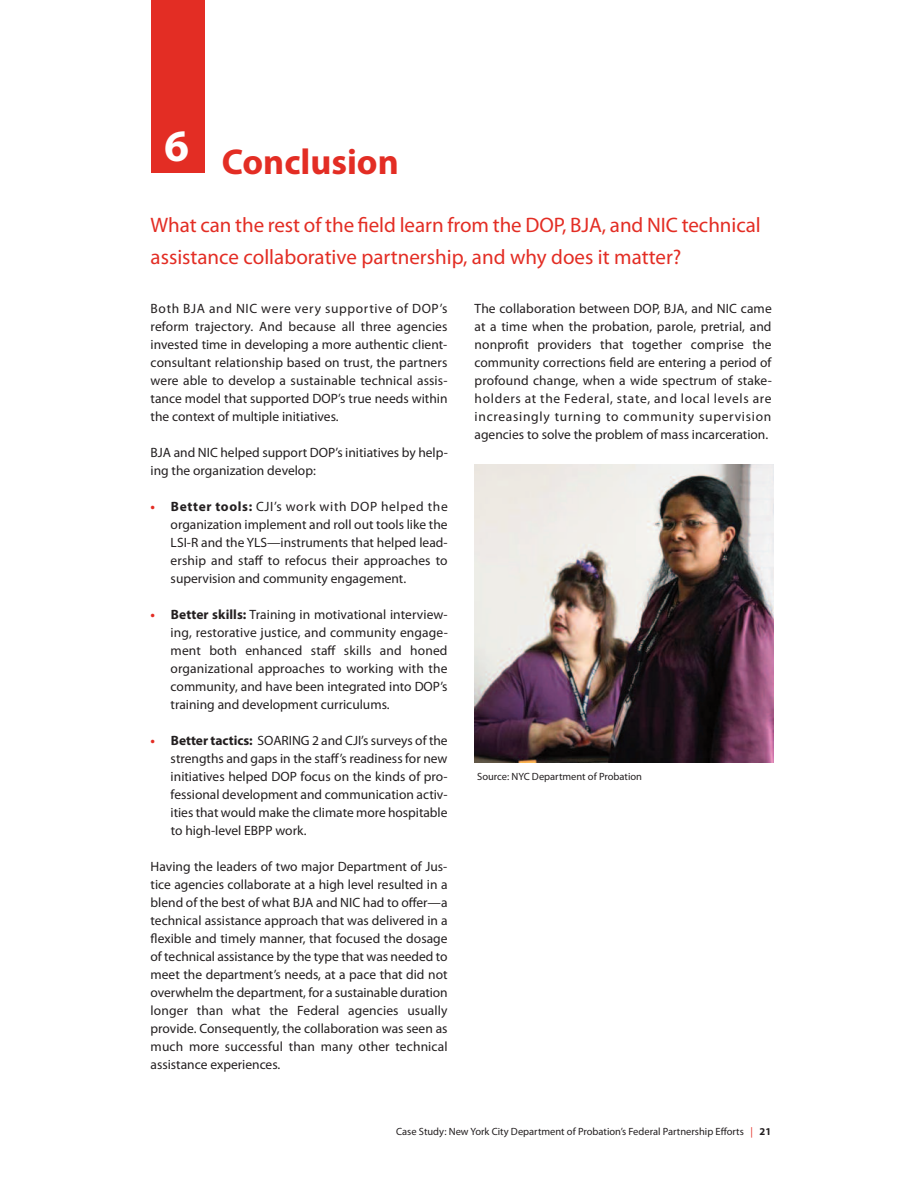
<style>
.page{position:relative;width:918px;height:1188px;background:#fff}
.page>*{position:absolute;margin:0;border:0;box-sizing:border-box;transform-origin:0 0}
.t1{font:700 36px "Myriad Pro";color:#e32d24}
.t2{font:21px/31.5px "Myriad Pro";letter-spacing:-.005em;color:#e32d24}
.t3{font:13.5px/18px "Myriad Pro";color:#231f20;text-align:justify}
.t4{font:10.5px "Myriad Pro";color:#231f20}
.s1{font-weight:700;color:#e32d24}
.s2{font-weight:700}
.s3{color:#e32d24}
</style>
<div class="page">
<div style="left:151px;top:0;width:54px;height:173px;background:#e32d24"></div>
<img style="left:475px;top:464px;width:298px;height:299px">
<h1 class="t1" style="left:164px;top:148px;width:236px"><sup>6</sup> Conclusion</h1>
<h2 class="t2" style="left:151px;top:211px;width:612px">What can the rest of the field learn from the DOP, BJA, and NIC technical assistance collaborative partnership, and why does it matter?</h2>
<p class="t3" style="left:151px;top:300px;width:299px">Both BJA and NIC were very supportive of DOP’s reform trajectory. And because all three agencies invested time in developing a more authentic client&shy;consultant relationship based on trust, the partners were able to develop a sustainable technical assis&shy;tance model that supported DOP’s true needs within the context of multiple initiatives.</p>
<p class="t3" style="left:151px;top:444px;width:299px">BJA and NIC helped support DOP’s initiatives by help&shy;ing the organization develop:</p>
<p class="t3" style="left:171px;top:498px;width:279px;text-indent:-20px"><span class="s1">•</span> <span class="s2">Better tools:</span> CJI’s work with DOP helped the organization implement and roll out tools like the LSI-R and the YLS—instruments that helped lead&shy;ership and staff to refocus their approaches to supervision and community engagement.</p>
<p class="t3" style="left:171px;top:606px;width:279px;text-indent:-20px"><span class="s1">•</span> <span class="s2">Better skills:</span> Training in motivational interview&shy;ing, restorative justice, and community engage&shy;ment both enhanced staff skills and honed organizational approaches to working with the community, and have been integrated into DOP’s training and development curriculums.</p>
<p class="t3" style="left:171px;top:732px;width:279px;text-indent:-20px"><span class="s1">•</span> <span class="s2">Better tactics:</span> SOARING 2 and CJI’s surveys of the strengths and gaps in the staff’s readiness for new initiatives helped DOP focus on the kinds of pro&shy;fessional development and communication activ&shy;ities that would make the climate more hospitable to high-level EBPP work.</p>
<p class="t3" style="left:151px;top:858px;width:299px">Having the leaders of two major Department of Jus&shy;tice agencies collaborate at a high level resulted in a blend of the best of what BJA and NIC had to offer—a technical assistance approach that was delivered in a flexible and timely manner, that focused the dosage of technical assistance by the type that was needed to meet the department’s needs, at a pace that did not overwhelm the department, for a sustainable duration longer than what the Federal agencies usually provide. Consequently, the collaboration was seen as much more successful than many other technical assistance experiences.</p>
<p class="t3" style="left:475px;top:300px;width:299px">The collaboration between DOP, BJA, and NIC came at a time when the probation, parole, pretrial, and nonprofit providers that together comprise the community corrections field are entering a period of profound change, when a wide spectrum of stake&shy;holders at the Federal, state, and local levels are increasingly turning to community supervision agencies to solve the problem of mass incarceration.</p>
<p class="t4" style="left:477px;top:772px;width:166px">Source: NYC Department of Probation</p>
<p class="t4" style="left:396px;top:1128px;width:377px">Case Study: New York City Department of Probation’s Federal Partnership Efforts <span class="s3">|</span> <span class="s2">21</span></p>
</div>
